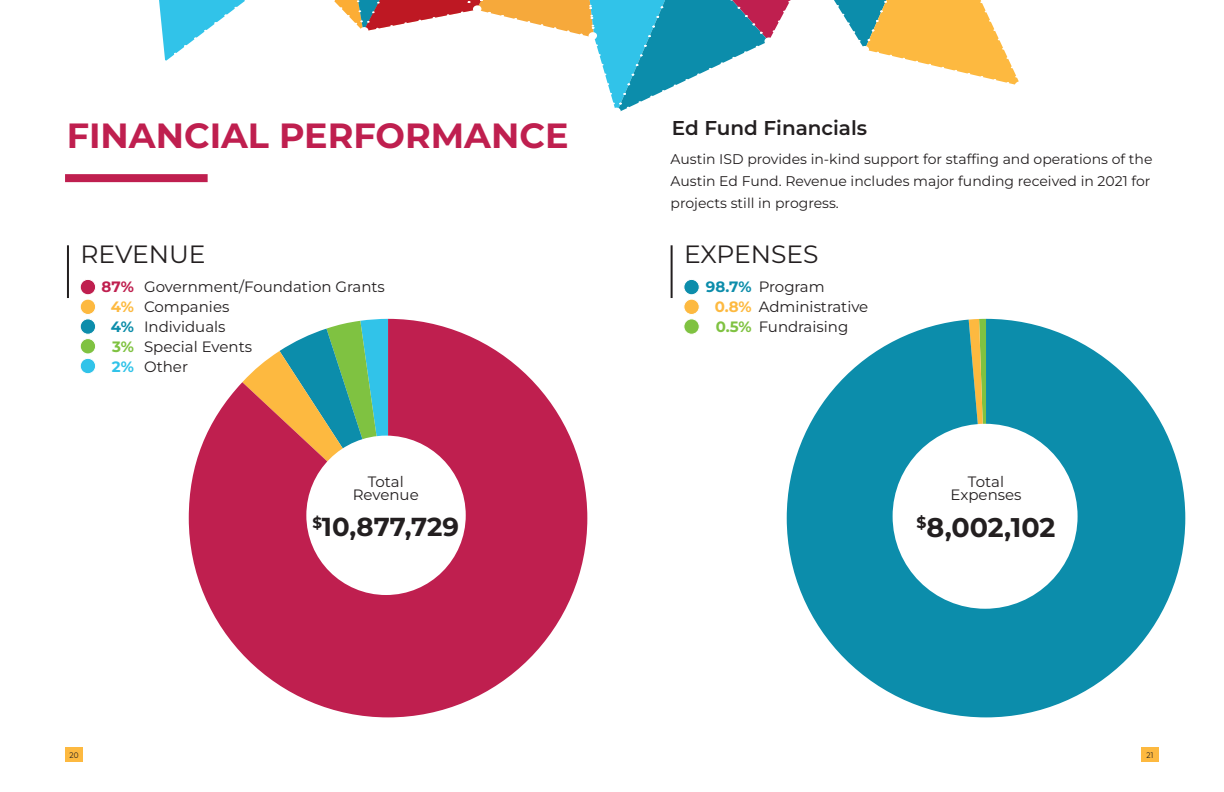
<style>
.page{position:relative;width:1224px;height:792px;background:#fff}
.page>*{position:absolute;margin:0;border:0;box-sizing:border-box;transform-origin:0 0}
.t1{font:700 35px "Montserrat";color:#bf1f4f}
.t2{font:700 27px "Montserrat";color:#231f20}
.t3{font:700 26px "Montserrat";color:#231f20}
.t4{font:25px "Montserrat";color:#231f20}
.t5{font:600 20px "Montserrat";color:#231f20}
.t6{font:15px "Montserrat";color:#231f20}
.t7{font:700 15px "Montserrat";color:#0c8dab}
.t8{font:700 15px "Montserrat";color:#fdb940}
.t9{font:700 15px "Montserrat";color:#7fc241}
.t10{font:700 15px "Montserrat";color:#bf1f4f}
.t11{font:700 15px "Montserrat";color:#31c3e9}
.t12{font:14px/22px "Montserrat";color:#231f20}
.t13{font:8px "Montserrat";color:#231f20;scale:.91 1}
</style>
<div class="page">
<div style="left:65px;top:747px;width:18px;height:15px;background:#fdb940"></div>
<div style="left:1141px;top:747px;width:18px;height:15px;background:#fdb940"></div>
<hr style="left:67px;top:245px;width:2px;height:53px;background:#231f20">
<svg style="left:159px;top:0;width:86px;height:61px"></svg>
<svg style="left:334px;top:0;width:457px;height:111px"></svg>
<div style="left:764px;top:37px;width:9px;height:8px;background:#fff;border-radius:50%"></div>
<svg style="left:834px;top:0;width:185px;height:85px"></svg>
<div style="left:612px;top:107px;width:9px;height:8px;background:#fff;border-radius:50%"></div>
<div style="left:588px;top:32px;width:9px;height:8px;background:#fff;border-radius:50%"></div>
<div style="left:473px;top:5px;width:9px;height:8px;background:#fff;border-radius:50%"></div>
<div style="left:360px;top:27px;width:9px;height:8px;background:#fff;border-radius:50%"></div>
<svg style="left:787px;top:319px;width:398px;height:398px;fill:#0c8dab"></svg>
<div style="left:893px;top:424px;width:185px;height:185px;background:#fff;border-radius:50%"></div>
<svg style="left:189px;top:319px;width:398px;height:398px;fill:#bf1f4f"></svg>
<div style="left:306px;top:436px;width:160px;height:159px;background:#fff;border-radius:50%"></div>
<div style="left:65px;top:174px;width:143px;height:8px;background:#bf1f4f"></div>
<div style="left:80px;top:279px;width:16px;height:16px;background:#bf1f4f;border-radius:50%"></div>
<div style="left:80px;top:279px;width:16px;height:16px;border:1px solid #fff;border-radius:50%"></div>
<div style="left:684px;top:279px;width:15px;height:16px;background:#0c8dab;border-radius:50%"></div>
<div style="left:683px;top:279px;width:17px;height:16px;border:1px solid #fff;border-radius:50%"></div>
<div style="left:80px;top:299px;width:16px;height:16px;background:#fdb940;border-radius:50%"></div>
<div style="left:80px;top:299px;width:16px;height:16px;border:1px solid #fff;border-radius:50%"></div>
<div style="left:684px;top:299px;width:15px;height:16px;background:#fdb940;border-radius:50%"></div>
<div style="left:683px;top:299px;width:17px;height:16px;border:1px solid #fff;border-radius:50%"></div>
<div style="left:80px;top:319px;width:16px;height:15px;background:#0c8dab;border-radius:50%"></div>
<div style="left:80px;top:318px;width:16px;height:17px;border:1px solid #fff;border-radius:50%"></div>
<div style="left:684px;top:319px;width:15px;height:15px;background:#7fc241;border-radius:50%"></div>
<div style="left:683px;top:318px;width:17px;height:17px;border:1px solid #fff;border-radius:50%"></div>
<div style="left:80px;top:339px;width:16px;height:15px;background:#7fc241;border-radius:50%"></div>
<div style="left:80px;top:338px;width:16px;height:16px;border:1px solid #fff;border-radius:50%"></div>
<div style="left:80px;top:358px;width:16px;height:16px;background:#31c3e9;border-radius:50%"></div>
<div style="left:80px;top:358px;width:16px;height:16px;border:1px solid #fff;border-radius:50%"></div>
<hr style="left:671px;top:245px;width:2px;height:53px;background:#231f20">
<p class="t1" style="left:67px;top:112px;width:503px">FINANCIAL PERFORMANCE</p>
<p class="t5" style="left:672px;top:114px;width:197px">Ed Fund Financials</p>
<p class="t12" style="left:671px;top:147px;width:483px">Austin ISD provides in-kind support for staffing and operations of the<br>Austin Ed Fund. Revenue includes major funding received in 2021 for projects still in progress.</p>
<p class="t4" style="left:80px;top:237px;width:127px">REVENUE</p>
<p class="t4" style="left:684px;top:237px;width:136px">EXPENSES</p>
<p class="t10" style="left:102px;top:276px;width:34px">87%</p>
<p class="t8" style="left:111px;top:296px;width:25px">4%</p>
<p class="t7" style="left:111px;top:316px;width:25px">4%</p>
<p class="t9" style="left:112px;top:336px;width:23px">3%</p>
<p class="t11" style="left:112px;top:356px;width:24px">2%</p>
<p class="t6" style="left:144px;top:276px;width:242px">Government/Foundation Grants</p>
<p class="t6" style="left:144px;top:296px;width:87px">Companies</p>
<p class="t6" style="left:144px;top:316px;width:83px">Individuals</p>
<p class="t6" style="left:144px;top:336px;width:110px">Special Events</p>
<p class="t6" style="left:144px;top:356px;width:45px">Other</p>
<p class="t7" style="left:706px;top:276px;width:47px">98.7%</p>
<p class="t8" style="left:715px;top:296px;width:38px">0.8%</p>
<p class="t9" style="left:716px;top:316px;width:37px">0.5%</p>
<p class="t6" style="left:759px;top:276px;width:67px">Program</p>
<p class="t6" style="left:759px;top:296px;width:111px">Administrative</p>
<p class="t6" style="left:759px;top:316px;width:91px">Fundraising</p>
<p class="t6" style="left:368px;top:472px;width:38px">Total</p>
<p class="t6" style="left:353px;top:485px;width:68px">Revenue</p>
<p class="t6" style="left:968px;top:472px;width:38px">Total</p>
<p class="t6" style="left:951px;top:485px;width:72px">Expenses</p>
<p class="t3" style="left:312px;top:510px;width:148px"><sup>$</sup>10,877,729</p>
<p class="t2" style="left:917px;top:510px;width:140px"><sup>$</sup>8,002,102</p>
<p class="t13" style="left:70px;top:749px;width:11px">20</p>
<p class="t13" style="left:1147px;top:749px;width:9px">21</p>
</div>
